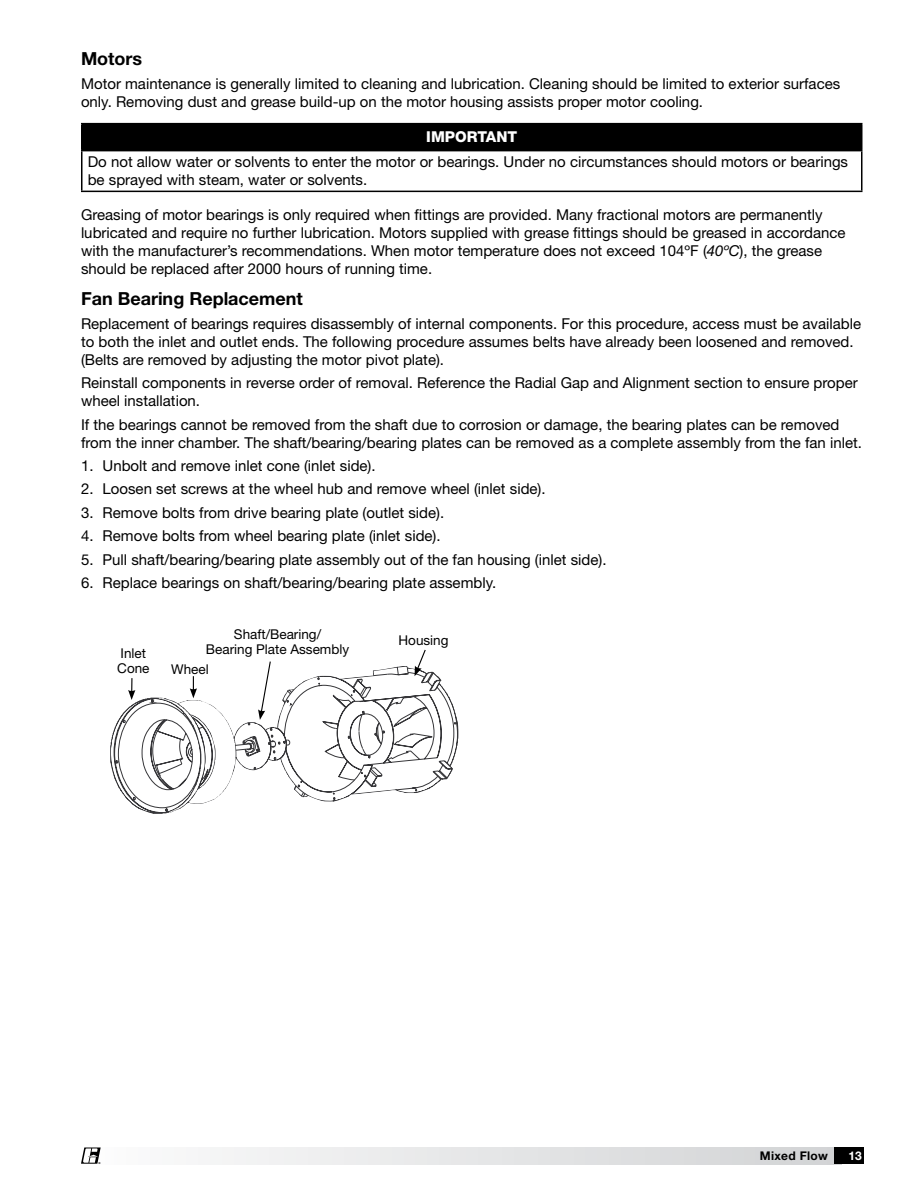
<style>
.page{position:relative;width:918px;height:1188px;background:#fff}
.page>*{position:absolute;margin:0;border:0;box-sizing:border-box;transform-origin:0 0}
.t1{font:700 18px "Helvetica Neue LT Std";color:#000}
.t2{font:15px/18px "Helvetica Neue LT Std";color:#000}
.t3{font:800 15px "Helvetica Neue LT Std";color:#fff}
.t4{font:13.5px/15px "Helvetica Neue LT Std";color:#000}
.t5{font:700 12px "Helvetica Neue LT Std";letter-spacing:.025em;color:#000}
.t6{font:700 12px "Helvetica Neue LT Std";color:#fff}
.t7{font:700 2.7px "Helvetica Neue LT Std";color:#000}
.s1{font-style:italic}
</style>
<div class="page">
<div style="left:81px;top:1148px;width:760px;height:16px;background:linear-gradient(to right,#fcfcfd,#d1d3d4)"></div>
<div style="left:834px;top:1148px;width:30px;height:16px;background:#000"></div>
<svg style="left:81px;top:1148px;width:20px;height:16px"></svg>
<div style="left:82px;top:124px;width:780px;height:27px;background:#000"></div>
<hr style="left:81px;top:123px;width:781px;height:1px;background:#000">
<svg style="left:81px;top:124px;width:1px;height:26px"></svg>
<hr style="left:81px;top:150px;width:781px;height:1px;background:#000">
<hr style="left:81px;top:151px;width:1px;height:40px;background:#000">
<hr style="left:861px;top:151px;width:1px;height:40px;background:#000">
<hr style="left:81px;top:191px;width:781px;height:1px;background:#000">
<svg style="left:415px;top:649px;width:12px;height:27px"></svg>
<svg style="left:189px;top:661px;width:201px;height:142px"></svg>
<svg style="left:128px;top:678px;width:7px;height:22px"></svg>
<p class="t1" style="left:81px;top:48px;width:63px">Motors</p>
<p class="t2" style="left:81px;top:74px;width:761px">Motor maintenance is generally limited to cleaning and lubrication. Cleaning should be limited to exterior surfaces only. Removing dust and grease build-up on the motor housing assists proper motor cooling.</p>
<p class="t3" style="left:426px;top:128px;width:92px">IMPORTANT</p>
<p class="t2" style="left:88px;top:153px;width:762px">Do not allow water or solvents to enter the motor or bearings. Under no circumstances should motors or bearings be sprayed with steam, water or solvents.</p>
<p class="t2" style="left:81px;top:205px;width:766px">Greasing of motor bearings is only required when fittings are provided. Many fractional motors are permanently lubricated and require no further lubrication. Motors supplied with grease fittings should be greased in accordance with the manufacturer’s recommendations. When motor temperature does not exceed 104ºF (<span class="s1">40ºC</span>), the grease should be replaced after 2000 hours of running time.</p>
<p class="t1" style="left:81px;top:288px;width:223px">Fan Bearing Replacement</p>
<p class="t2" style="left:81px;top:314px;width:782px">Replacement of bearings requires disassembly of internal components. For this procedure, access must be available to both the inlet and outlet ends. The following procedure assumes belts have already been loosened and removed. (Belts are removed by adjusting the motor pivot plate).</p>
<p class="t2" style="left:81px;top:374px;width:778px">Reinstall components in reverse order of removal. Reference the Radial Gap and Alignment section to ensure proper wheel installation.</p>
<p class="t2" style="left:81px;top:415px;width:783px">If the bearings cannot be removed from the shaft due to corrosion or damage, the bearing plates can be removed from the inner chamber. The shaft/bearing/bearing plates can be removed as a complete assembly from the fan inlet.</p>
<p class="t2" style="left:81px;top:456px;width:296px">1. Unbolt and remove inlet cone (inlet side).</p>
<p class="t2" style="left:81px;top:480px;width:466px">2. Loosen set screws at the wheel hub and remove wheel (inlet side).</p>
<p class="t2" style="left:81px;top:503px;width:365px">3. Remove bolts from drive bearing plate (outlet side).</p>
<p class="t2" style="left:81px;top:527px;width:361px">4. Remove bolts from wheel bearing plate (inlet side).</p>
<p class="t2" style="left:81px;top:550px;width:527px">5. Pull shaft/bearing/bearing plate assembly out of the fan housing (inlet side).</p>
<p class="t2" style="left:81px;top:573px;width:417px">6. Replace bearings on shaft/bearing/bearing plate assembly.</p>
<p class="t4" style="left:117px;top:645px;width:34px">Inlet<br>Cone</p>
<p class="t4" style="left:206px;top:626px;width:145px;text-align:center">Shaft/Bearing/<br>Bearing Plate Assembly</p>
<p class="t4" style="left:399px;top:632px;width:52px">Housing</p>
<p class="t4" style="left:171px;top:661px;width:39px">Wheel</p>
<p class="t7" style="left:98px;top:1161px;width:4px">®</p>
<p class="t5" style="left:760px;top:1148px;width:69px">Mixed Flow</p>
<p class="t6" style="left:849px;top:1148px;width:15px">13</p>
</div>
